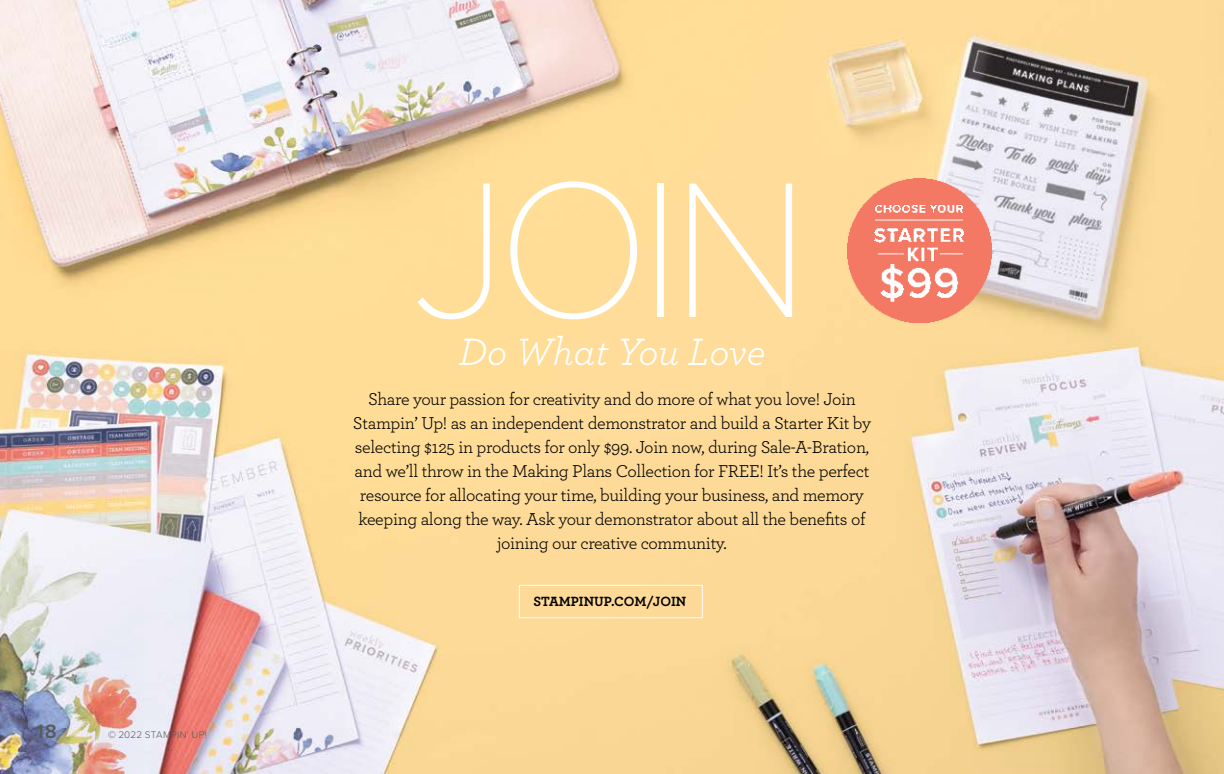
<style>
.page{position:relative;width:1224px;height:774px;background:#fff}
.page>*{position:absolute;margin:0;border:0;box-sizing:border-box;transform-origin:0 0}
.t1{font:100 200px "Proxima Nova T";color:#fff}
.t2{font:italic 40px "Archer";letter-spacing:-.005em;color:#fff}
.t3{font:600 20px "Proxima Nova";color:#58595b}
.t4{font:18px/24px "Archer";letter-spacing:-.02em;color:#000;text-align:center}
.t5{font:700 14px "Archer";color:#000}
.t6{font:300 10px "Proxima Nova";letter-spacing:.03em;color:#58595b}
.s1{font-family:"Proxima Nova T";font-weight:100}
</style>
<div class="page">
<img style="left:0;top:0;width:1224px;height:774px">
<img style="left:847px;top:178px;width:144px;height:144px">
<div style="left:519px;top:585px;width:184px;height:33px;border:1px solid #fff"></div>
<p class="t3" style="left:36px;top:716px;width:22px">18</p>
<p class="t6" style="left:108px;top:727px;width:101px">© 2022 STAMPIN<span class="s1">'</span> UP!</p>
<h1 class="t1" style="left:414px;top:101px;width:397px">JOIN</h1>
<h2 class="t2" style="left:458px;top:324px;width:309px">Do What You Love</h2>
<p class="t4" style="left:353px;top:386px;width:520px">Share your passion for creativity and do more of what you love! Join Stampin’ Up! as an independent demonstrator and build a Starter Kit by selecting $125 in products for only $99. Join now, during Sale-A-Bration, and we’ll throw in the Making Plans Collection for FREE! It’s the perfect resource for allocating your time, building your business, and memory keeping along the way. Ask your demonstrator about all the benefits of joining our creative community.</p>
<p class="t5" style="left:534px;top:590px;width:154px">STAMPINUP.COM/JOIN</p>
</div>
